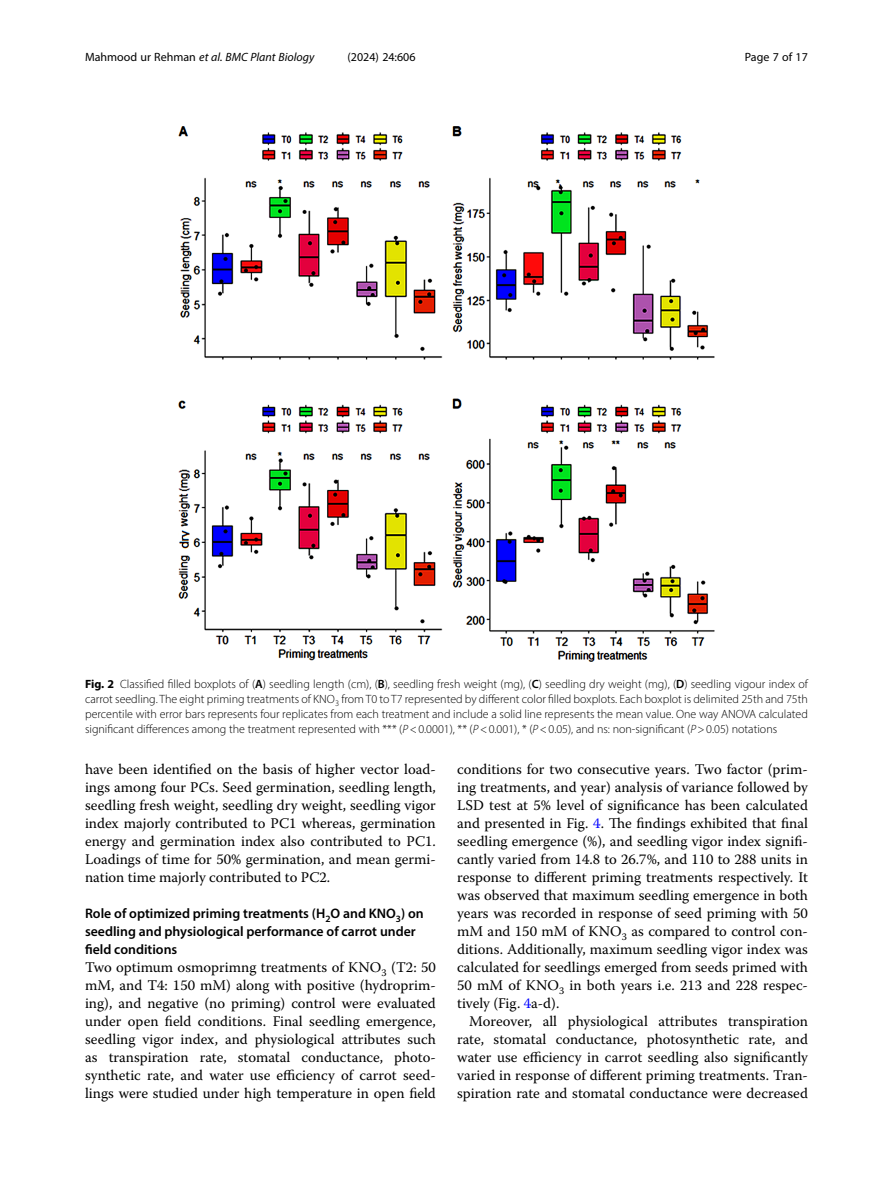
<style>
.page{position:relative;width:893px;height:1191px;background:#fff}
.page>*{position:absolute;margin:0;border:0;box-sizing:border-box;transform-origin:0 0}
.Body_Text{font:14.7px/18px "Warnock Pro";color:#000;text-align:justify}
.Body_Text_Indent{font:14.7px/18px "Warnock Pro";color:#000;text-align:justify}
.Head_2{font:600 13.8px/18px "Myriad Pro";color:#000}
.Figure_Caption{font:300 12px/15px "Myriad Pro";color:#000;text-align:justify}
.t1{font:italic 12px "Myriad Pro";color:#000}
.t2{font:12px "Myriad Pro";color:#000}
.s1{font-style:normal}
.s2{font-weight:700}
.s3{font-weight:600}
.s4{font-style:italic}
.s5{color:#00f}
</style>
<div class="page">
<img style="left:179px;top:126px;width:535px;height:535px">
<p class="t1" style="left:85px;top:50px;width:231px"><span class="s1">Mahmood ur Rehman</span> et al. BMC Plant Biology</p>
<p class="t2" style="left:348px;top:50px;width:70px">(2024) 24:606</p>
<p class="t2" style="left:745px;top:50px;width:65px">Page 7 of 17</p>
<p class="Figure_Caption" style="left:85px;top:676px;width:724px"><span class="s2">Fig. 2</span> Classified filled boxplots of (<span class="s3">A</span>) seedling length (cm), (<span class="s3">B</span>), seedling fresh weight (mg), (<span class="s3">C</span>) seedling dry weight (mg), (<span class="s3">D</span>) seedling vigour index of carrot seedling. The eight priming treatments of KNO<sub>3</sub> from T0 to T7 represented by different color filled boxplots. Each boxplot is delimited 25th and 75th percentile with error bars represents four replicates from each treatment and include a solid line represents the mean value. One way ANOVA calculated significant differences among the treatment represented with *** (<span class="s4">P</span>&lt;0.0001), ** (<span class="s4">P</span>&lt;0.001), * (<span class="s4">P</span>&lt;0.05), and ns: non-significant (<span class="s4">P</span>&gt;0.05) notations</p>
<p class="Body_Text" style="left:85px;top:760px;width:352px">have been identified on the basis of higher vector load&shy;ings among four PCs. Seed germination, seedling length, seedling fresh weight, seedling dry weight, seedling vigor index majorly contributed to PC1 whereas, germination energy and germination index also contributed to PC1.<br>Loadings of time for 50% germination, and mean germi&shy;nation time majorly contributed to PC2.</p>
<p class="Head_2" style="left:85px;top:904px;width:340px">Role of optimized priming treatments (H<sub>2</sub>O and KNO<sub>3</sub>) on seedling and physiological performance of carrot under field conditions</p>
<p class="Body_Text" style="left:85px;top:958px;width:352px">Two optimum osmoprimng treatments of KNO<sub>3</sub> (T2: 50 mM, and T4: 150 mM) along with positive (hydroprim&shy;ing), and negative (no priming) control were evaluated under open field conditions. Final seedling emergence, seedling vigor index, and physiological attributes such as transpiration rate, stomatal conductance, photo&shy;synthetic rate, and water use efficiency of carrot seed&shy;lings were studied under high temperature in open field</p>
<p class="Body_Text" style="left:457px;top:760px;width:352px">conditions for two consecutive years. Two factor (prim&shy;ing treatments, and year) analysis of variance followed by LSD test at 5% level of significance has been calculated and presented in Fig. <span class="s5">4</span>. The findings exhibited that final seedling emergence (%), and seedling vigor index signifi&shy;cantly varied from 14.8 to 26.7%, and 110 to 288 units in response to different priming treatments respectively. It was observed that maximum seedling emergence in both years was recorded in response of seed priming with 50 mM and 150 mM of KNO<sub>3</sub> as compared to control con&shy;ditions. Additionally, maximum seedling vigor index was calculated for seedlings emerged from seeds primed with 50 mM of KNO<sub>3</sub> in both years i.e. 213 and 228 respec&shy;tively (Fig. <span class="s5">4</span>a-d).</p>
<p class="Body_Text_Indent" style="left:457px;top:1012px;width:352px;text-indent:12px">Moreover, all physiological attributes transpiration rate, stomatal conductance, photosynthetic rate, and water use efficiency in carrot seedling also significantly varied in response of different priming treatments. Tran&shy;spiration rate and stomatal conductance were decreased</p>
</div>
